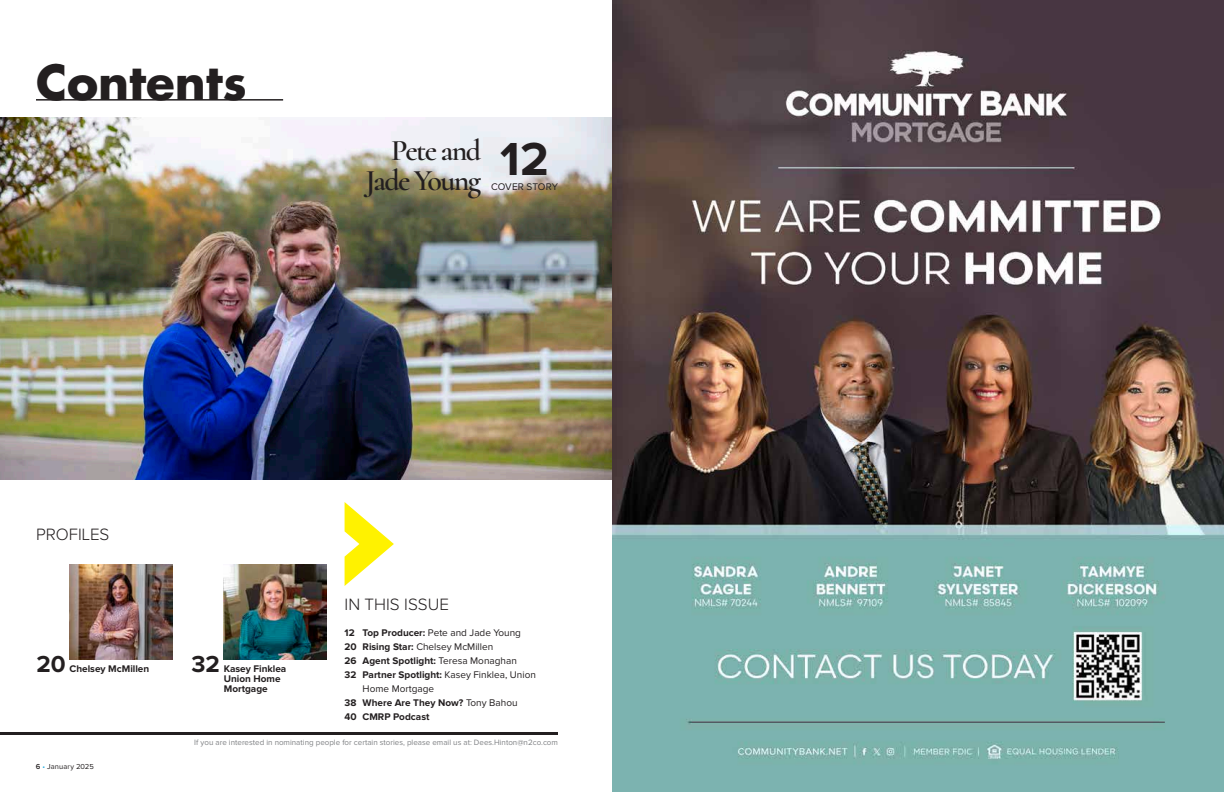
<style>
.page{position:relative;width:1224px;height:792px;background:#fff}
.page>*{position:absolute;margin:0;border:0;box-sizing:border-box;transform-origin:0 0}
.t1{font:700 48px "Proxima Nova";color:#231f20}
.t2{font:700 47px "Futura Std";color:#231f20}
.t3{font:600 30px/30px "Cormorant";letter-spacing:-.055em;color:#231f20;text-align:right}
.t4{font:700 24px "Proxima Nova";color:#231f20}
.t5{font:300 17px "Proxima Nova";color:#231f20}
.t6{font:700 10px/10px "Proxima Nova";color:#231f20}
.t7{font:10px "Proxima Nova";color:#231f20}
.t8{font:8px "Proxima Nova";color:#808285}
.t9{font:7.5px "Proxima Nova";letter-spacing:.015em;color:#231f20}
.s1{font-weight:700}
.s2{font-weight:400}
.s3{font-weight:600}
.s4{color:#19a8e0}
</style>
<div class="page">
<img style="left:612px;top:0;width:612px;height:792px">
<img style="left:0;top:118px;width:612px;height:362px">
<svg style="left:345px;top:502px;width:49px;height:84px"></svg>
<hr style="left:0;top:732px;width:558px;height:3px;background:#231f20">
<hr style="left:36px;top:99px;width:247px;height:2px;background:#231f20">
<img style="left:224px;top:564px;width:103px;height:96px">
<img style="left:70px;top:564px;width:102px;height:96px">
<h2 class="t2" style="left:36px;top:51px;width:212px">Contents</h2>
<h3 class="t3" style="left:366px;top:135px;width:117px">Pete and<br>Jade Young</h3>
<h1 class="t1" style="left:500px;top:137px;width:50px">12</h1>
<p class="t7" style="left:491px;top:181px;width:68px">COVER STORY</p>
<h3 class="t5" style="left:36px;top:526px;width:75px">PROFILES</h3>
<h3 class="t5" style="left:345px;top:597px;width:106px">IN THIS ISSUE</h3>
<p class="t7" style="left:345px;top:627px;width:178px"><span class="s1">12 Top Producer:</span> Pete and Jade Young</p>
<p class="t7" style="left:345px;top:641px;width:150px"><span class="s1">20 Rising Star:</span> Chelsey McMillen</p>
<p class="t6" style="left:345px;top:656px;width:174px">26 Agent Spotlight: <span class="s2">Teresa Monaghan</span></p>
<p class="t6" style="left:345px;top:670px;width:193px">32 Partner Spotlight: <span class="s2">Kasey Finklea, Union</span></p>
<p class="t7" style="left:363px;top:683px;width:73px">Home Mortgage</p>
<p class="t6" style="left:345px;top:698px;width:175px">38 Where Are They Now? <span class="s2">Tony Bahou</span></p>
<p class="t6" style="left:345px;top:712px;width:86px">40 CMRP Podcast</p>
<p class="t8" style="left:194px;top:738px;width:365px">If you are interested in nominating people for certain stories, please email us at: Dees.Hinton@n2co.com</p>
<h3 class="t4" style="left:37px;top:653px;width:31px">20</h3>
<h3 class="t4" style="left:192px;top:653px;width:30px">32</h3>
<p class="t6" style="left:70px;top:664px;width:81px">Chelsey McMillen</p>
<p class="t6" style="left:224px;top:664px;width:64px">Kasey Finklea<br>Union Home<br>Mortgage</p>
<p class="t9" style="left:36px;top:762px;width:59px"><span class="s3">6</span> <span class="s4">•</span> January 2025</p>
</div>
